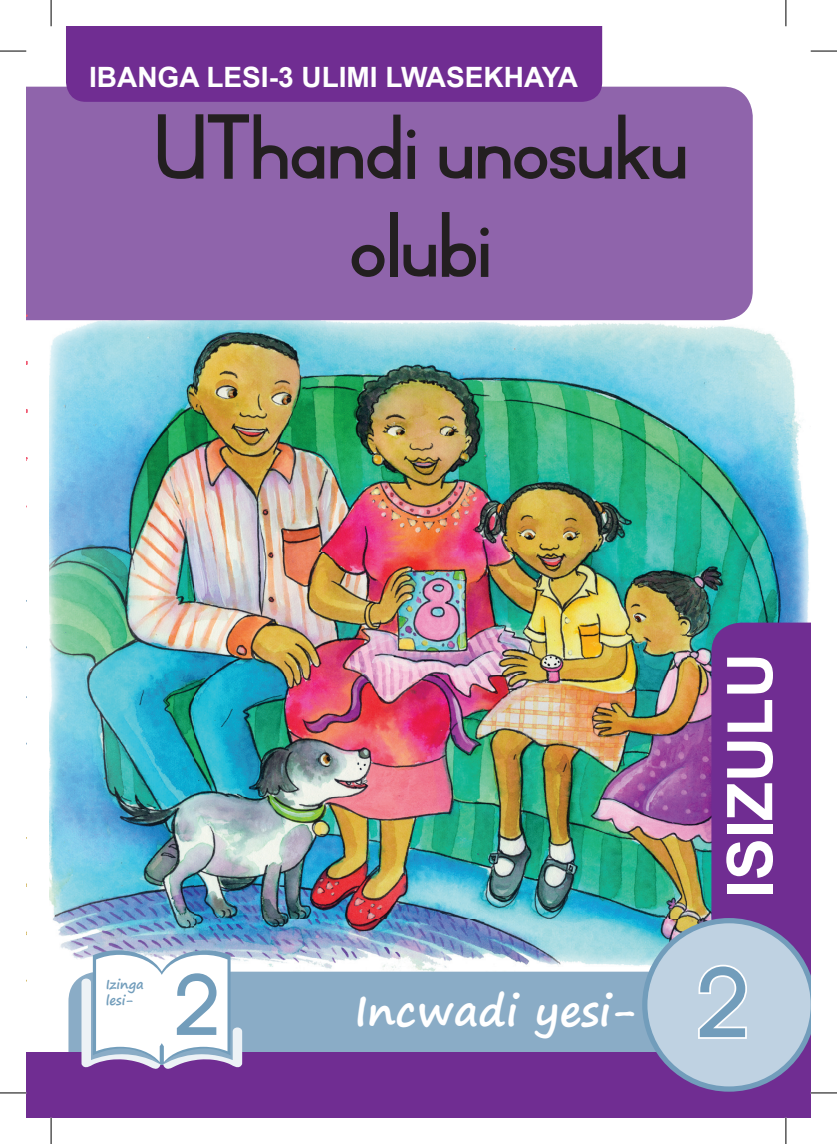
<style>
.page{position:relative;width:837px;height:1144px;background:#fff}
.page>*{position:absolute;margin:0;border:0;box-sizing:border-box;transform-origin:0 0}
.t1{font:96.25px "IOP Scool Gr NUM Bold";color:#729dbb}
.t2{font:87.5px/98px "IOP Scool Gr NUM Bold";letter-spacing:.01em;color:#231f20;text-align:center}
.t3{font:84px "IOP Scool Gr NUM Bold";color:#729dbb}
.t4{font:700 63px "Arial";color:#fff}
.t5{font:700 42px "Segoe Print";color:#fff}
.t6{font:700 28px "Arial";color:#fff}
.t7{font:700 13.12px/15.8px "Segoe Print";color:#729dbb}
</style>
<div class="page">
<img style="left:194px;top:320px;width:616px;height:652px">
<img style="left:26px;top:26px;width:168px;height:933px">
<div style="left:68px;top:972px;width:574px;height:80px;background:#8aacc6"></div>
<div style="left:26px;top:1052px;width:784px;height:66px;background:#702d92"></div>
<div style="left:711px;top:623px;width:99px;height:495px;background:#702d92"></div>
<div style="left:26px;top:87px;width:726px;height:233px;background:#8f64ab"></div>
<svg style="left:81px;top:950px;width:161px;height:119px"></svg>
<div style="left:66px;top:26px;width:536px;height:76px;background:#702d92"></div>
<svg style="left:26px;top:314px;width:3px;height:194px"></svg>
<svg style="left:26px;top:599px;width:2px;height:50px"></svg>
<svg style="left:26px;top:695px;width:2px;height:50px"></svg>
<svg style="left:26px;top:836px;width:2px;height:146px"></svg>
<svg style="left:0;top:51px;width:26px;height:1px"></svg>
<svg style="left:810px;top:51px;width:26px;height:1px"></svg>
<svg style="left:0;top:1092px;width:26px;height:1px"></svg>
<svg style="left:642px;top:918px;width:194px;height:175px"></svg>
<svg style="left:51px;top:0;width:1px;height:26px"></svg>
<svg style="left:51px;top:1118px;width:1px;height:26px"></svg>
<svg style="left:785px;top:0;width:1px;height:26px"></svg>
<svg style="left:785px;top:1118px;width:1px;height:26px"></svg>
<p class="t6" style="left:89px;top:57px;width:490px">IBANGA LESI-3 ULIMI LWASEKHAYA</p>
<h2 class="t2" style="left:155px;top:105px;width:532px">UThandi unosuku olubi</h2>
<p class="t7" style="left:106px;top:976px;width:40px">Izinga lesi-</p>
<h3 class="t3" style="left:174px;top:957px;width:47px">2</h3>
<h3 class="t5" style="left:354px;top:973px;width:285px">Incwadi yesi-</h3>
<h3 class="t4" style="left:705px;top:898px;width:247px;rotate:-90deg">ISIZULU</h3>
<h1 class="t1" style="left:696px;top:947px;width:54px">2</h1>
</div>
